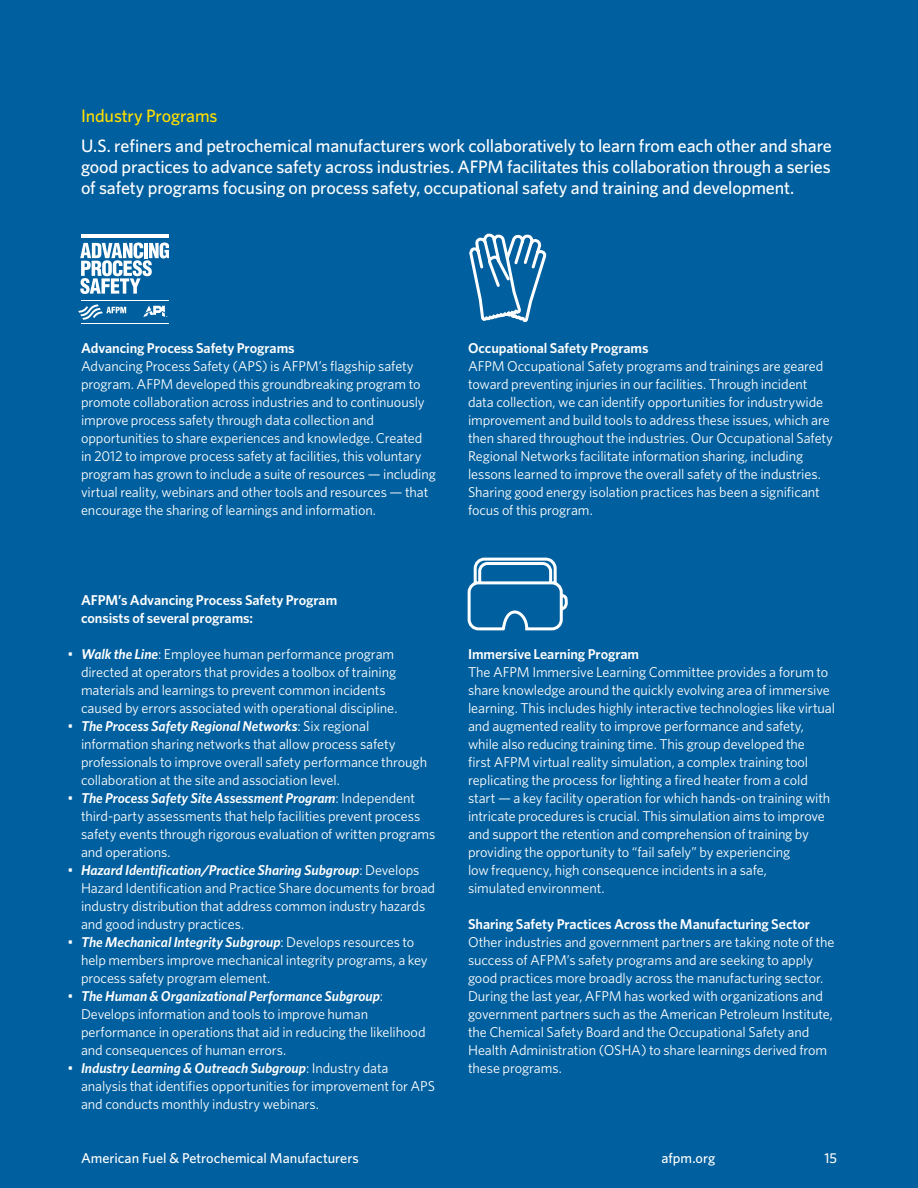
<style>
.page{position:relative;width:918px;height:1188px;background:#005f9e}
.page>*{position:absolute;margin:0;border:0;box-sizing:border-box;transform-origin:0 0}
.t1{font:500 18px/21px "Whitney";letter-spacing:-.01em;color:#fff;text-align:justify}
.t2{font:500 18px "Whitney";letter-spacing:-.01em;color:#ffdf00}
.t3{font:14.25px/18px "Whitney";letter-spacing:-.01em;color:#fff}
.t4{font:600 14.25px/18px "Whitney";letter-spacing:-.005em;color:#fff}
.t5{font:500 14.25px "Whitney";color:#fff}
.s1{font-weight:600;font-style:italic}
</style>
<div class="page">
<svg style="left:469px;top:233px;width:78px;height:90px"></svg>
<svg style="left:467px;top:557px;width:101px;height:74px"></svg>
<svg style="left:80px;top:243px;width:88px;height:51px"></svg>
<hr style="left:81px;top:234px;width:87px;height:4px;background:#fff">
<hr style="left:81px;top:300px;width:87px;height:1px;background:#fff">
<hr style="left:81px;top:323px;width:87px;height:1px;background:#fff">
<svg style="left:143px;top:306px;width:24px;height:11px"></svg>
<svg style="left:78px;top:304px;width:48px;height:16px"></svg>
<p class="t2" style="left:81px;top:104px;width:138px">Industry Programs</p>
<p class="t1" style="left:81px;top:135px;width:752px">U.S. refiners and petrochemical manufacturers work collaboratively to learn from each other and share good practices to advance safety across industries. AFPM facilitates this collaboration through a series of safety programs focusing on process safety, occupational safety and training and development.</p>
<p class="t4" style="left:81px;top:339px;width:215px">Advancing Process Safety Programs</p>
<p class="t3" style="left:81px;top:357px;width:356px">Advancing Process Safety (APS) is AFPM’s flagship safety program. AFPM developed this groundbreaking program to promote collaboration across industries and to continuously improve process safety through data collection and opportunities to share experiences and knowledge. Created in 2012 to improve process safety at facilities, this voluntary program has grown to include a suite of resources — including virtual reality, webinars and other tools and resources — that encourage the sharing of learnings and information.</p>
<p class="t4" style="left:81px;top:591px;width:258px">AFPM’s Advancing Process Safety Program consists of several programs:</p>
<p class="t3" style="left:81px;top:645px;width:318px;text-indent:-13px">• <span class="s1">Walk the Line</span>: Employee human performance program directed at operators that provides a toolbox of training materials and learnings to prevent common incidents caused by errors associated with operational discipline.</p>
<p class="t3" style="left:81px;top:717px;width:348px;text-indent:-13px">• <span class="s1">The Process Safety Regional Networks</span>: Six regional information sharing networks that allow process safety professionals to improve overall safety performance through collaboration at the site and association level.</p>
<p class="t3" style="left:81px;top:789px;width:356px;text-indent:-13px">• <span class="s1">The Process Safety Site Assessment Program</span>: Independent third-party assessments that help facilities prevent process safety events through rigorous evaluation of written programs and operations.</p>
<p class="t3" style="left:81px;top:861px;width:356px;text-indent:-13px">• <span class="s1">Hazard Identification/Practice Sharing Subgroup</span>: Develops Hazard Identification and Practice Share documents for broad industry distribution that address common industry hazards and good industry practices.</p>
<p class="t3" style="left:81px;top:933px;width:348px;text-indent:-13px">• <span class="s1">The Mechanical Integrity Subgroup</span>: Develops resources to help members improve mechanical integrity programs, a key process safety program element.</p>
<p class="t3" style="left:81px;top:987px;width:346px;text-indent:-13px">• <span class="s1">The Human &amp; Organizational Performance Subgroup</span>:<br>Develops information and tools to improve human performance in operations that aid in reducing the likelihood and consequences of human errors.</p>
<p class="t3" style="left:81px;top:1059px;width:356px;text-indent:-13px">• <span class="s1">Industry Learning &amp; Outreach Subgroup</span>: Industry data analysis that identifies opportunities for improvement for APS and conducts monthly industry webinars.</p>
<p class="t4" style="left:468px;top:339px;width:182px">Occupational Safety Programs</p>
<p class="t3" style="left:468px;top:357px;width:367px">AFPM Occupational Safety programs and trainings are geared toward preventing injuries in our facilities. Through incident data collection, we can identify opportunities for industrywide improvement and build tools to address these issues, which are then shared throughout the industries. Our Occupational Safety Regional Networks facilitate information sharing, including lessons learned to improve the overall safety of the industries.<br>Sharing good energy isolation practices has been a significant focus of this program.</p>
<p class="t4" style="left:468px;top:645px;width:173px">Immersive Learning Program</p>
<p class="t3" style="left:468px;top:663px;width:369px">The AFPM Immersive Learning Committee provides a forum to share knowledge around the quickly evolving area of immersive learning. This includes highly interactive technologies like virtual and augmented reality to improve performance and safety, while also reducing training time. This group developed the<br>first AFPM virtual reality simulation, a complex training tool replicating the process for lighting a fired heater from a cold start — a key facility operation for which hands-on training with intricate procedures is crucial. This simulation aims to improve and support the retention and comprehension of training by providing the opportunity to “fail safely” by experiencing<br>low frequency, high consequence incidents in a safe,<br>simulated environment.</p>
<p class="t4" style="left:468px;top:915px;width:344px">Sharing Safety Practices Across the Manufacturing Sector</p>
<p class="t3" style="left:468px;top:933px;width:368px">Other industries and government partners are taking note of the success of AFPM’s safety programs and are seeking to apply good practices more broadly across the manufacturing sector.<br>During the last year, AFPM has worked with organizations and government partners such as the American Petroleum Institute, the Chemical Safety Board and the Occupational Safety and Health Administration (OSHA) to share learnings derived from these programs.</p>
<p class="t5" style="left:81px;top:1149px;width:279px">American Fuel &amp; Petrochemical Manufacturers</p>
<p class="t5" style="left:662px;top:1149px;width:55px">afpm.org</p>
<p class="t5" style="left:824px;top:1149px;width:14px">15</p>
</div>
